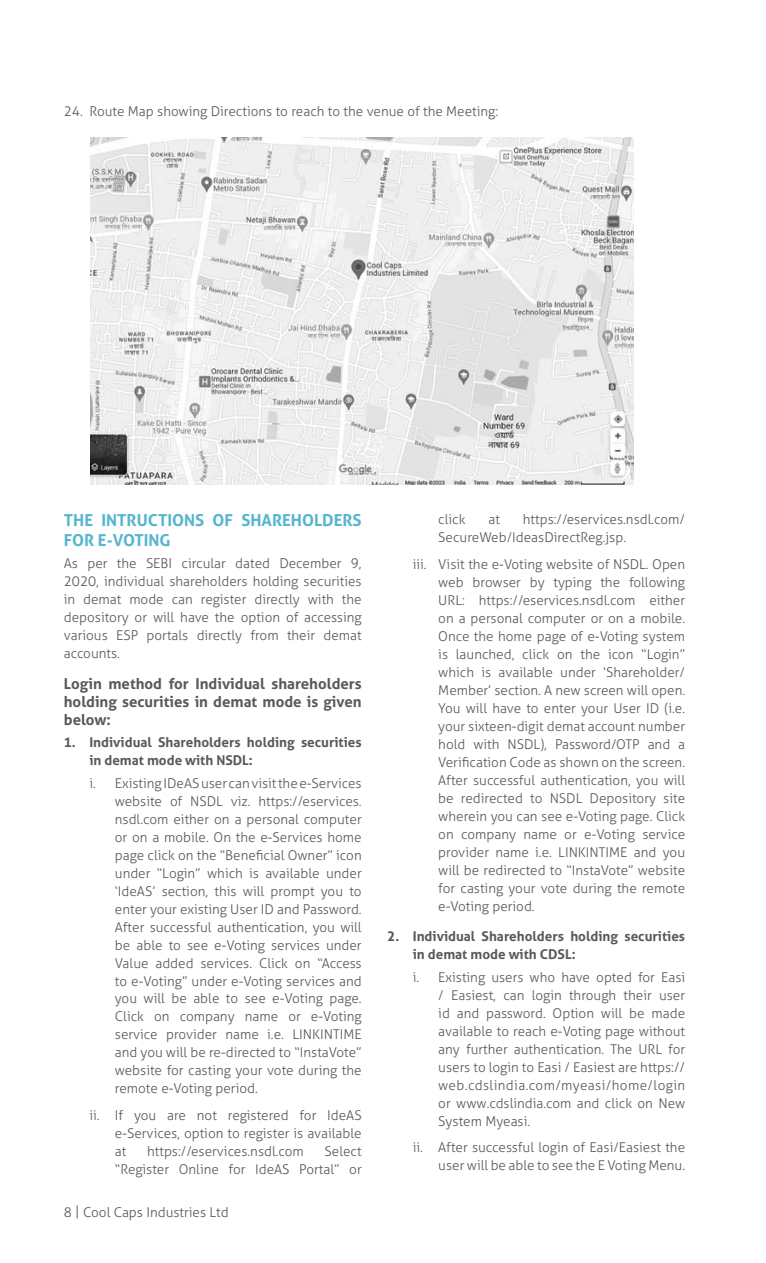
<style>
.page{position:relative;width:766px;height:1263px;background:#fff}
.page>*{position:absolute;margin:0;border:0;box-sizing:border-box;transform-origin:0 0}
.t1{font:700 16.5px/19.5px "Aller";color:#56b5cf}
.t2{font:700 15px/18px "Aller";color:#58595b;text-align:justify}
.t3{font:300 13.5px/18px "Aller";color:#58595b;text-align:justify}
.t4{font:700 13.5px/18px "Aller";color:#58595b}
</style>
<div class="page">
<img style="left:91px;top:137px;width:542px;height:347px">
<p class="t3" style="left:64px;top:102px;width:436px">24. Route Map showing Directions to reach to the venue of the Meeting:</p>
<p class="t1" style="left:64px;top:511px;width:299px">THE INTRUCTIONS OF SHAREHOLDERS<br>FOR E-VOTING</p>
<p class="t3" style="left:64px;top:554px;width:299px">As per the SEBI circular dated December 9, 2020, individual shareholders holding securities in demat mode can register directly with the depository or will have the option of accessing various ESP portals directly from their demat accounts.</p>
<p class="t2" style="left:64px;top:675px;width:299px">Login method for Individual shareholders holding securities in demat mode is given below:</p>
<p class="t4" style="left:89px;top:733px;width:274px;text-indent:-26px">1. Individual Shareholders holding securities in demat mode with NSDL:</p>
<p class="t3" style="left:115px;top:774px;width:248px;text-indent:-26px">i. Existing IDeAS user can visit the e-Services website of NSDL viz. https://eservices. nsdl.com either on a personal computer or on a mobile. On the e-Services home page click on the “Beneficial Owner” icon under “Login” which is available under ‘IdeAS’ section, this will prompt you to enter your existing User ID and Password.<br>After successful authentication, you will be able to see e-Voting services under Value added services. Click on “Access to e-Voting” under e-Voting services and you will be able to see e-Voting page.<br>Click on company name or e-Voting service provider name i.e. LINKINTIME and you will be re-directed to “InstaVote” website for casting your vote during the remote e-Voting period.</p>
<p class="t3" style="left:115px;top:1106px;width:248px;text-indent:-26px">ii. If you are not registered for IdeAS e-Services, option to register is available at</p>
<p class="t3" style="left:115px;top:1142px;width:248px;text-align:right">Select<br>“Register Online for IdeAS Portal” or</p>
<p class="t3" style="left:147px;top:1142px;width:158px">https://eservices.nsdl.com</p>
<p class="t3" style="left:64px;top:1203px;width:166px">8 | Cool Caps Industries Ltd</p>
<p class="t3" style="left:438px;top:510px;width:248px;text-indent:84px">https://eservices.nsdl.com/<br>SecureWeb/IdeasDirectReg.jsp.</p>
<p class="t3" style="left:438px;top:555px;width:248px;text-indent:-26px">iii. Visit the e-Voting website of NSDL. Open web browser by typing the following URL: https://eservices.nsdl.com either on a personal computer or on a mobile.<br>Once the home page of e-Voting system is launched, click on the icon “Login” which is available under ‘Shareholder/ Member’ section. A new screen will open.<br>You will have to enter your User ID (i.e. your sixteen-digit demat account number hold with NSDL), Password/OTP and a Verification Code as shown on the screen.<br>After successful authentication, you will be redirected to NSDL Depository site wherein you can see e-Voting page. Click on company name or e-Voting service provider name i.e. LINKINTIME and you will be redirected to “InstaVote” website for casting your vote during the remote e-Voting period.</p>
<p class="t4" style="left:412px;top:927px;width:274px;text-indent:-26px">2. Individual Shareholders holding securities in demat mode with CDSL:</p>
<p class="t3" style="left:438px;top:968px;width:248px;text-indent:-26px">i. Existing users who have opted for Easi / Easiest, can login through their user id and password. Option will be made available to reach e-Voting page without any further authentication. The URL for users to login to Easi / Easiest are https:// web.cdslindia.com/myeasi/home/login or www.cdslindia.com and click on New System Myeasi.</p>
<p class="t3" style="left:412px;top:1138px;width:274px;text-align:right">ii. After successful login of Easi/Easiest the user will be able to see the E Voting Menu.</p>
<p class="t3" style="left:438px;top:510px;width:29px">click</p>
<p class="t3" style="left:488px;top:510px;width:13px">at</p>
</div>
